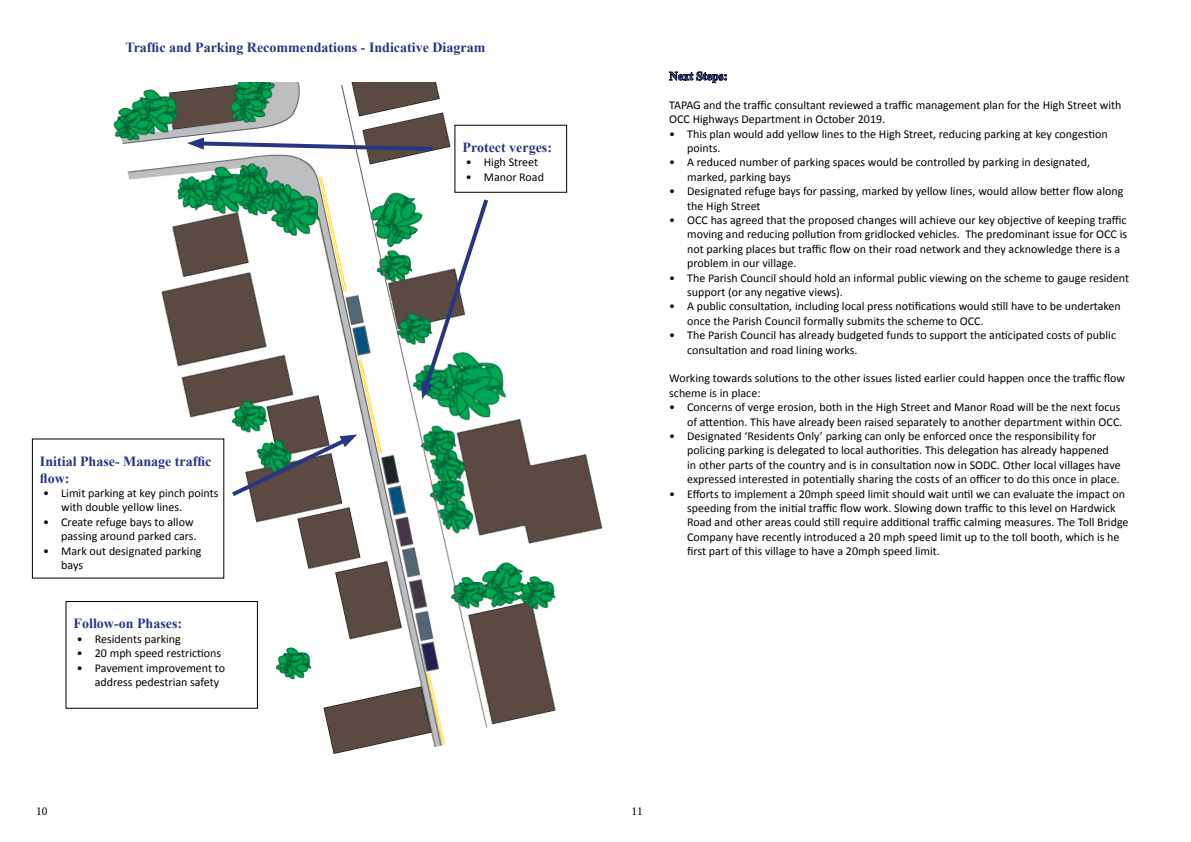
<style>
.page{position:relative;width:1191px;height:842px;background:#fff}
.page>*{position:absolute;margin:0;border:0;box-sizing:border-box;transform-origin:0 0}
.t1{font:700 14px/16.8px "Times New Roman";color:#283583}
.t2{font:12px/14.4px "Calibri";color:#000}
.t3{font:700 12px "Times New Roman";color:#283583}
.t4{font:12px "Minion Pro";color:#000}
</style>
<div class="page">
<img style="left:113px;top:83px;width:490px;height:671px">
<svg style="left:669px;top:71px;width:58px;height:12px"></svg>
<div style="left:32px;top:439px;width:192px;height:139px;background:#fff"></div>
<svg style="left:228px;top:433px;width:129px;height:67px"></svg>
<div style="left:66px;top:601px;width:191px;height:107px;background:#fff"></div>
<div style="left:65px;top:601px;width:193px;height:108px;border:1px solid #000"></div>
<div style="left:455px;top:125px;width:111px;height:67px;background:#fff"></div>
<div style="left:454px;top:125px;width:113px;height:68px;border:1px solid #000"></div>
<svg style="left:187px;top:137px;width:249px;height:16px"></svg>
<svg style="left:420px;top:195px;width:71px;height:204px"></svg>
<p class="t1" style="left:125px;top:39px;width:361px">Traffic and Parking Recommendations - Indicative Diagram</p>
<p class="t1" style="left:40px;top:452px;width:173px">Initial Phase- Manage traffic flow:</p>
<p class="t2" style="left:61px;top:486px;width:159px;text-indent:-18px">• Limit parking at key pinch points with double yellow lines.</p>
<p class="t2" style="left:43px;top:515px;width:155px;text-align:right">• Create refuge bays to allow passing around parked cars.</p>
<p class="t2" style="left:61px;top:543px;width:142px;text-indent:-18px">• Mark out designated parking bays</p>
<p class="t1" style="left:74px;top:615px;width:110px">Follow-on Phases:</p>
<p class="t2" style="left:77px;top:631px;width:106px">• Residents parking</p>
<p class="t2" style="left:77px;top:646px;width:146px">• 20 mph speed restrictions</p>
<p class="t2" style="left:95px;top:660px;width:132px;text-indent:-18px">• Pavement improvement to address pedestrian safety</p>
<p class="t1" style="left:462px;top:139px;width:91px">Protect verges:</p>
<p class="t2" style="left:466px;top:155px;width:74px">• High Street</p>
<p class="t2" style="left:466px;top:170px;width:80px">• Manor Road</p>
<p class="t3" style="left:669px;top:68px;width:60px">Next Steps:</p>
<p class="t2" style="left:669px;top:98px;width:454px">TAPAG and the traffic consultant reviewed a traffic management plan for the High Street with<br>OCC Highways Department in October 2019.</p>
<p class="t2" style="left:687px;top:126px;width:422px;text-indent:-18px">• This plan would add yellow lines to the High Street, reducing parking at key congestion points.</p>
<p class="t2" style="left:687px;top:155px;width:404px;text-indent:-18px">• A reduced number of parking spaces would be controlled by parking in designated, marked, parking bays</p>
<p class="t2" style="left:687px;top:184px;width:437px;text-indent:-18px">• Designated refuge bays for passing, marked by yellow lines, would allow better flow along the High Street</p>
<p class="t2" style="left:687px;top:213px;width:441px;text-indent:-18px">• OCC has agreed that the proposed changes will achieve our key objective of keeping traffic moving and reducing pollution from gridlocked vehicles. The predominant issue for OCC is not parking places but traffic flow on their road network and they acknowledge there is a problem in our village.</p>
<p class="t2" style="left:687px;top:270px;width:443px;text-indent:-18px">• The Parish Council should hold an informal public viewing on the scheme to gauge resident support (or any negative views).</p>
<p class="t2" style="left:687px;top:299px;width:435px;text-indent:-18px">• A public consultation, including local press notifications would still have to be undertaken once the Parish Council formally submits the scheme to OCC.</p>
<p class="t2" style="left:687px;top:328px;width:430px;text-indent:-18px">• The Parish Council has already budgeted funds to support the anticipated costs of public consultation and road lining works.</p>
<p class="t2" style="left:669px;top:371px;width:457px">Working towards solutions to the other issues listed earlier could happen once the traffic flow scheme is in place:</p>
<p class="t2" style="left:669px;top:400px;width:455px;text-align:right">• Concerns of verge erosion, both in the High Street and Manor Road will be the next focus of attention. This have already been raised separately to another department within OCC.</p>
<p class="t2" style="left:687px;top:429px;width:435px;text-indent:-18px">• Designated ‘Residents Only’ parking can only be enforced once the responsibility for policing parking is delegated to local authorities. This delegation has already happened in other parts of the country and is in consultation now in SODC. Other local villages have expressed interested in potentially sharing the costs of an officer to do this once in place.</p>
<p class="t2" style="left:687px;top:486px;width:443px;text-indent:-18px">• Efforts to implement a 20mph speed limit should wait until we can evaluate the impact on speeding from the initial traffic flow work. Slowing down traffic to this level on Hardwick Road and other areas could still require additional traffic calming measures. The Toll Bridge Company have recently introduced a 20 mph speed limit up to the toll booth, which is he first part of this village to have a 20mph speed limit.</p>
<p class="t4" style="left:36px;top:803px;width:13px">10</p>
<p class="t4" style="left:631px;top:803px;width:13px">11</p>
</div>
